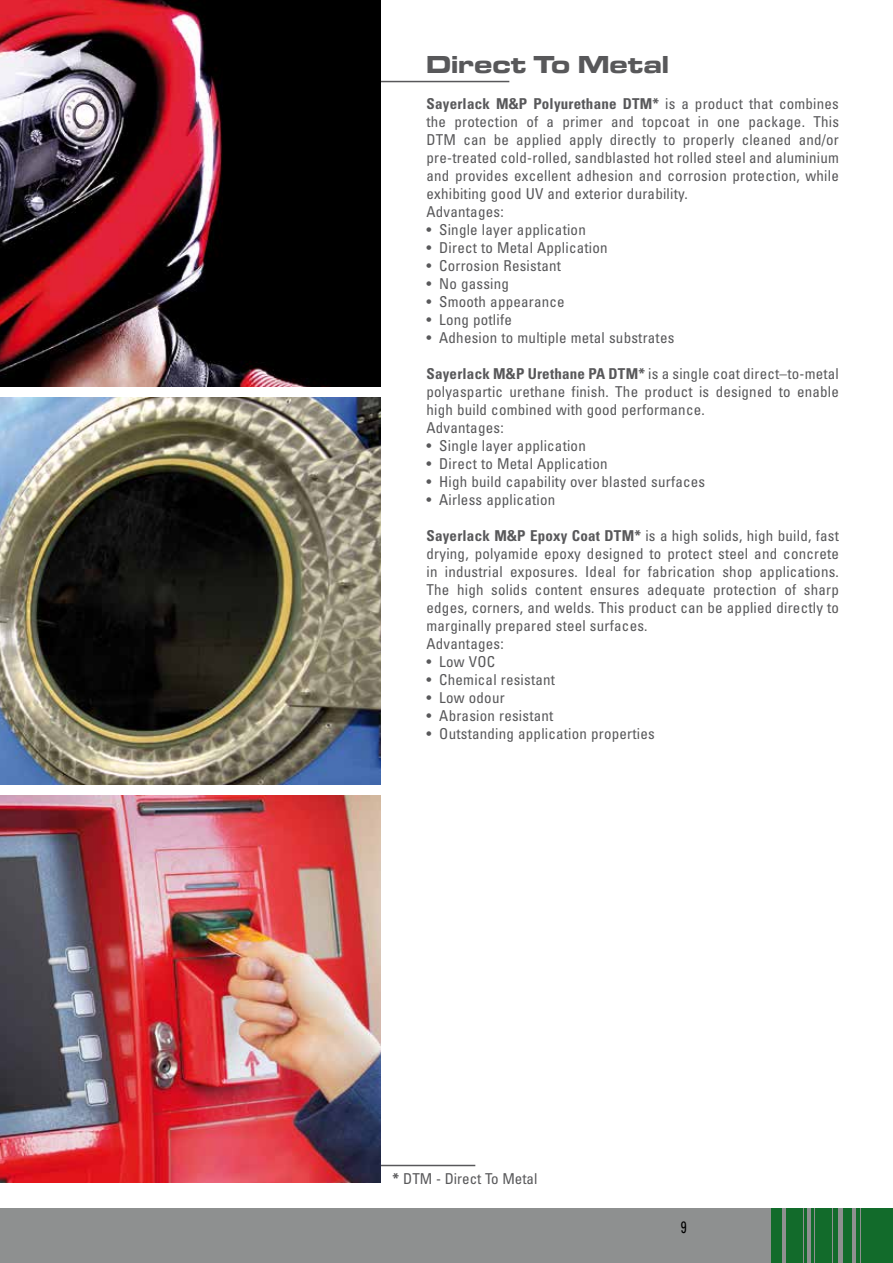
<style>
.page{position:relative;width:893px;height:1263px;background:#fff}
.page>*{position:absolute;margin:0;border:0;box-sizing:border-box;transform-origin:0 0}
.t1{font:25.5px "Microgramma D Bold Exte";letter-spacing:.02em;color:#58585a}
.t2{font:condensed 16.5px "Univers";color:#000;scale:.8 1}
.t3{font:condensed 15px/18px "Univers";letter-spacing:.015em;color:#58585a}
.s1{font-weight:700}
</style>
<div class="page">
<div style="left:0;top:1209px;width:893px;height:54px;background:#8e9090"></div>
<div style="left:871px;top:1209px;width:13px;height:54px;background:#126b2b"></div>
<hr style="left:771px;top:1209px;width:4px;height:54px;background:#126b2b">
<div style="left:843px;top:1209px;width:9px;height:54px;background:#126b2b"></div>
<div style="left:773px;top:1209px;width:9px;height:54px;background:#126b2b"></div>
<hr style="left:856px;top:1209px;width:4px;height:54px;background:#126b2b">
<hr style="left:786px;top:1209px;width:4px;height:54px;background:#126b2b">
<hr style="left:861px;top:1209px;width:3px;height:54px;background:#126b2b">
<hr style="left:790px;top:1209px;width:4px;height:54px;background:#126b2b">
<div style="left:864px;top:1209px;width:7px;height:54px;background:#126b2b"></div>
<div style="left:793px;top:1209px;width:8px;height:54px;background:#126b2b"></div>
<hr style="left:801px;top:1209px;width:1px;height:54px;background:#126b2b">
<hr style="left:830px;top:1209px;width:2px;height:54px;background:#126b2b">
<hr style="left:804px;top:1209px;width:1px;height:54px;background:#126b2b">
<hr style="left:805px;top:1209px;width:2px;height:54px;background:#126b2b">
<hr style="left:811px;top:1209px;width:2px;height:54px;background:#126b2b">
<hr style="left:812px;top:1209px;width:2px;height:54px;background:#126b2b">
<div style="left:815px;top:1209px;width:5px;height:54px;background:#126b2b"></div>
<hr style="left:821px;top:1209px;width:1px;height:54px;background:#126b2b">
<hr style="left:833px;top:1209px;width:4px;height:54px;background:#126b2b">
<hr style="left:822px;top:1209px;width:3px;height:54px;background:#126b2b">
<hr style="left:829px;top:1209px;width:1px;height:54px;background:#126b2b">
<hr style="left:826px;top:1209px;width:2px;height:54px;background:#126b2b">
<div style="left:884px;top:1209px;width:9px;height:54px;background:#126b2b"></div>
<hr style="left:233px;top:1165px;width:242px;height:1px;background:#58585a">
<hr style="left:267px;top:81px;width:242px;height:1px;background:#58585a">
<img style="left:0;top:398px;width:381px;height:387px">
<img style="left:0;top:795px;width:381px;height:387px">
<img style="left:0;top:0;width:381px;height:387px">
<h1 class="t1" style="left:426px;top:48px;width:244px">Direct To Metal</h1>
<p class="t3" style="left:426px;top:95px;width:414px"><span class="s1">Sayerlack M&amp;P Polyurethane DTM*</span> is a product that combines the protection of a primer and topcoat in one package. This DTM can be applied apply directly to properly cleaned and/or pre-treated cold-rolled, sandblasted hot rolled steel and aluminium and provides excellent adhesion and corrosion protection, while exhibiting good UV and exterior durability.<br>Advantages:</p>
<p class="t3" style="left:426px;top:221px;width:161px">• Single layer application</p>
<p class="t3" style="left:426px;top:239px;width:183px">• Direct to Metal Application</p>
<p class="t3" style="left:426px;top:257px;width:136px">• Corrosion Resistant</p>
<p class="t3" style="left:426px;top:275px;width:84px">• No gassing</p>
<p class="t3" style="left:426px;top:293px;width:140px">• Smooth appearance</p>
<p class="t3" style="left:426px;top:311px;width:87px">• Long potlife</p>
<p class="t3" style="left:426px;top:329px;width:249px">• Adhesion to multiple metal substrates</p>
<p class="t3" style="left:426px;top:365px;width:414px"><span class="s1">Sayerlack M&amp;P Urethane PA DTM*</span> is a single coat direct–to-metal polyaspartic urethane finish. The product is designed to enable high build combined with good performance.<br>Advantages:</p>
<p class="t3" style="left:426px;top:437px;width:161px">• Single layer application</p>
<p class="t3" style="left:426px;top:455px;width:183px">• Direct to Metal Application</p>
<p class="t3" style="left:426px;top:473px;width:280px">• High build capability over blasted surfaces</p>
<p class="t3" style="left:426px;top:491px;width:130px">• Airless application</p>
<p class="t3" style="left:426px;top:527px;width:414px"><span class="s1">Sayerlack M&amp;P Epoxy Coat DTM*</span> is a high solids, high build, fast drying, polyamide epoxy designed to protect steel and concrete in industrial exposures. Ideal for fabrication shop applications.<br>The high solids content ensures adequate protection of sharp edges, corners, and welds. This product can be applied directly to marginally prepared steel surfaces.<br>Advantages:</p>
<p class="t3" style="left:426px;top:653px;width:70px">• Low VOC</p>
<p class="t3" style="left:426px;top:671px;width:130px">• Chemical resistant</p>
<p class="t3" style="left:426px;top:689px;width:80px">• Low odour</p>
<p class="t3" style="left:426px;top:707px;width:128px">• Abrasion resistant</p>
<p class="t3" style="left:426px;top:725px;width:230px">• Outstanding application properties</p>
<p class="t3" style="left:392px;top:1169px;width:146px"><span class="s1">*</span> DTM - Direct To Metal</p>
<p class="t2" style="left:681px;top:1216px;width:9px">9</p>
</div>
